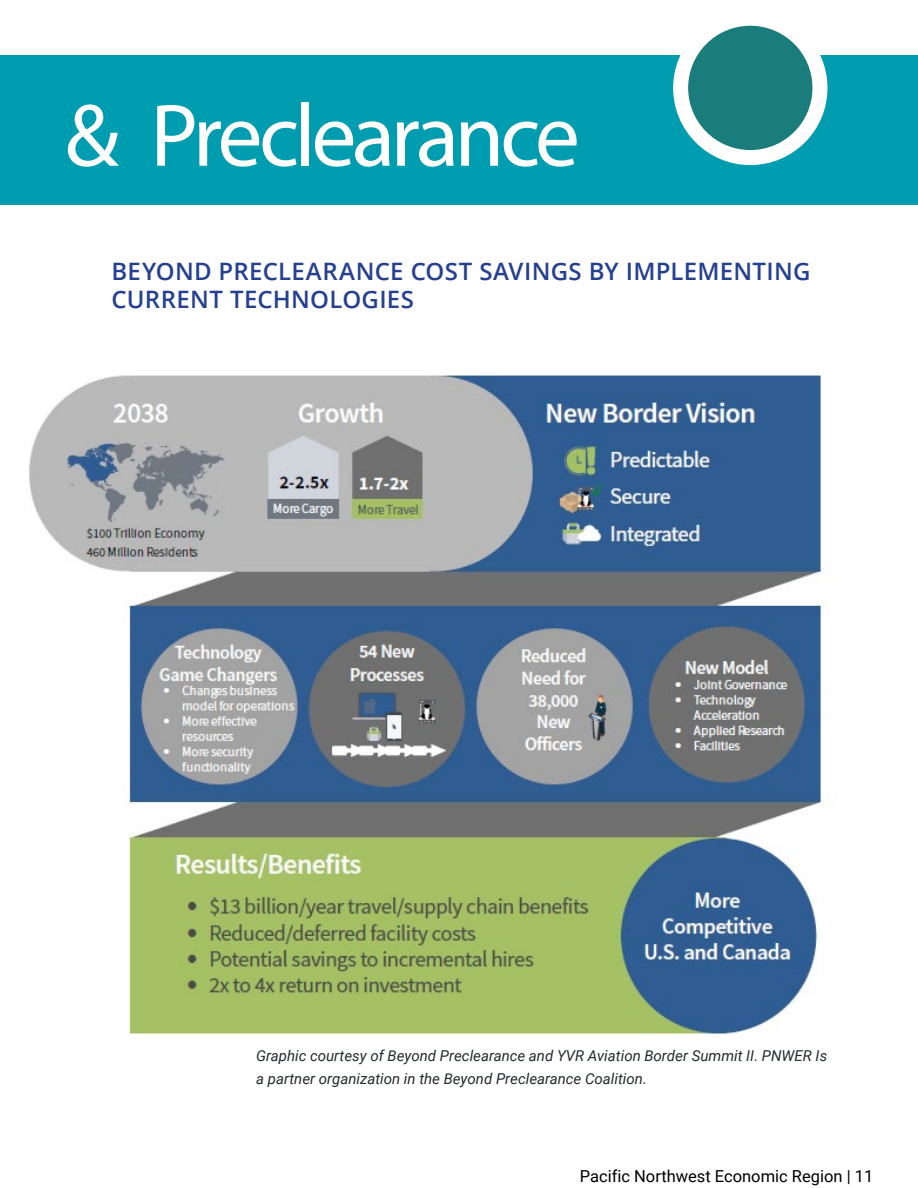
<style>
.page{position:relative;width:918px;height:1188px;background:#fff}
.page>*{position:absolute;margin:0;border:0;box-sizing:border-box;transform-origin:0 0}
.t1{font:89.4px "Myriad Pro";letter-spacing:-.05em;color:#fff}
.t2{font:600 24px/28.5px "Open Sans";letter-spacing:.01em;color:#25408f}
.t3{font:16.5px "Roboto";color:#000}
.t4{font:italic 15px/22.5px "Roboto";color:#252932}
</style>
<div class="page">
<div style="left:0;top:55px;width:918px;height:149px;background:#009cb0"></div>
<img style="left:29px;top:375px;width:793px;height:660px">
<div style="left:681px;top:18px;width:139px;height:140px;background:#1a7c7b;border-radius:50%"></div>
<div style="left:673px;top:11px;width:154px;height:154px;border:15px solid #fff;border-radius:50%"></div>
<h1 class="t1" style="left:65px;top:81px;width:516px">&amp; Preclearance</h1>
<h2 class="t2" style="left:111px;top:256px;width:701px">BEYOND PRECLEARANCE COST SAVINGS BY IMPLEMENTING<br>CURRENT TECHNOLOGIES</h2>
<p class="t4" style="left:256px;top:1044px;width:573px">Graphic courtesy of Beyond Preclearance and YVR Aviation Border Summit II. PNWER Is a partner organization in the Beyond Preclearance Coalition.</p>
<p class="t3" style="left:580px;top:1165px;width:295px">Pacific Northwest Economic Region | 11</p>
</div>
